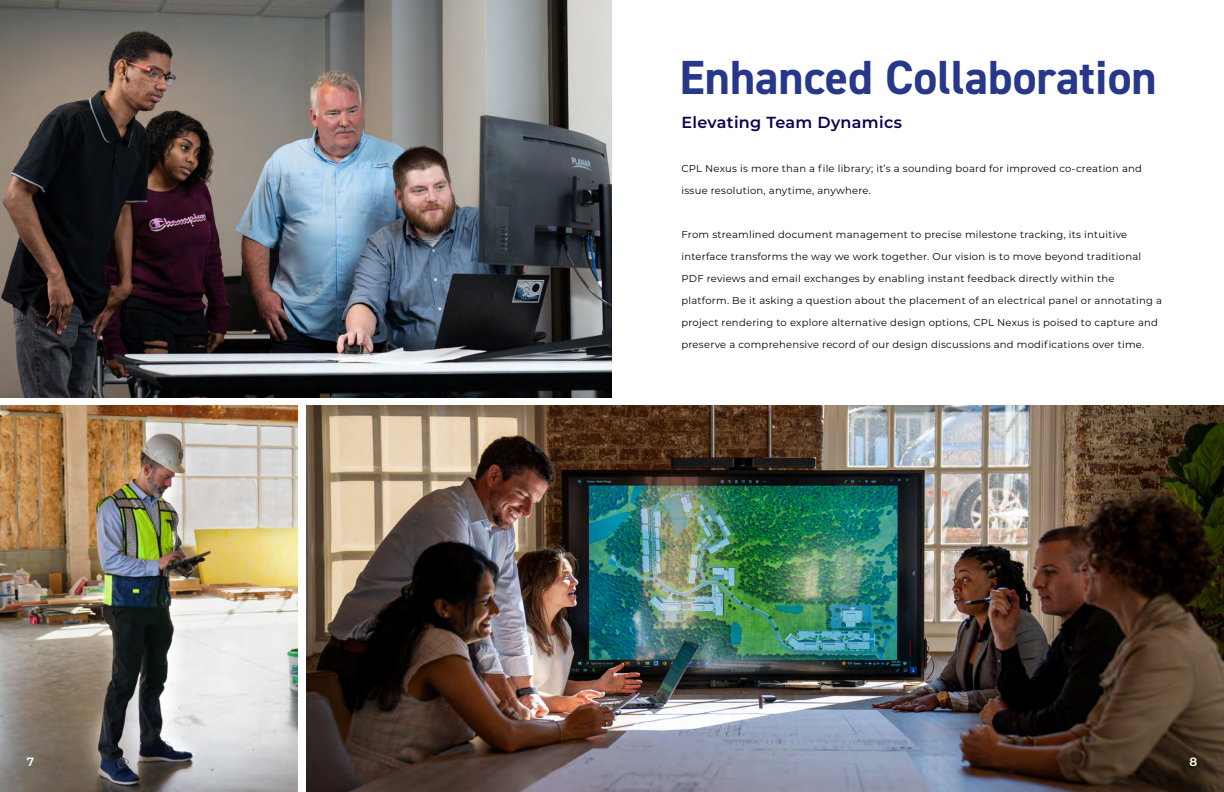
<style>
.page{position:relative;width:1224px;height:792px;background:#fff}
.page>*{position:absolute;margin:0;border:0;box-sizing:border-box;transform-origin:0 0}
.t1{font:700 48px "DIN2014";color:#273789}
.t2{font:600 16px "Montserrat";letter-spacing:.02em;color:#0d004e}
.t3{font:600 12px "Montserrat";color:#fff}
.t4{font:10px "Montserrat";letter-spacing:.025em;color:#000}
</style>
<div class="page">
<img style="left:306px;top:405px;width:918px;height:387px">
<img style="left:0;top:405px;width:298px;height:387px">
<img style="left:0;top:0;width:612px;height:397px">
<p class="t3" style="left:27px;top:753px;width:9px">7</p>
<h1 class="t1" style="left:679px;top:45px;width:479px">Enhanced Collaboration</h1>
<h2 class="t2" style="left:681px;top:111px;width:222px">Elevating Team Dynamics</h2>
<p class="t4" style="left:681px;top:162px;width:462px">CPL Nexus is more than a file library; it’s a sounding board for improved co-creation and</p>
<p class="t4" style="left:681px;top:184px;width:191px">issue resolution, anytime, anywhere.</p>
<p class="t4" style="left:681px;top:228px;width:447px">From streamlined document management to precise milestone tracking, its intuitive</p>
<p class="t4" style="left:681px;top:250px;width:461px">interface transforms the way we work together. Our vision is to move beyond traditional</p>
<p class="t4" style="left:681px;top:272px;width:434px">PDF reviews and email exchanges by enabling instant feedback directly within the</p>
<p class="t4" style="left:681px;top:294px;width:482px">platform. Be it asking a question about the placement of an electrical panel or annotating a</p>
<p class="t4" style="left:681px;top:316px;width:478px">project rendering to explore alternative design options, CPL Nexus is poised to capture and</p>
<p class="t4" style="left:681px;top:338px;width:464px">preserve a comprehensive record of our design discussions and modifications over time.</p>
<p class="t3" style="left:1189px;top:753px;width:9px">8</p>
</div>
